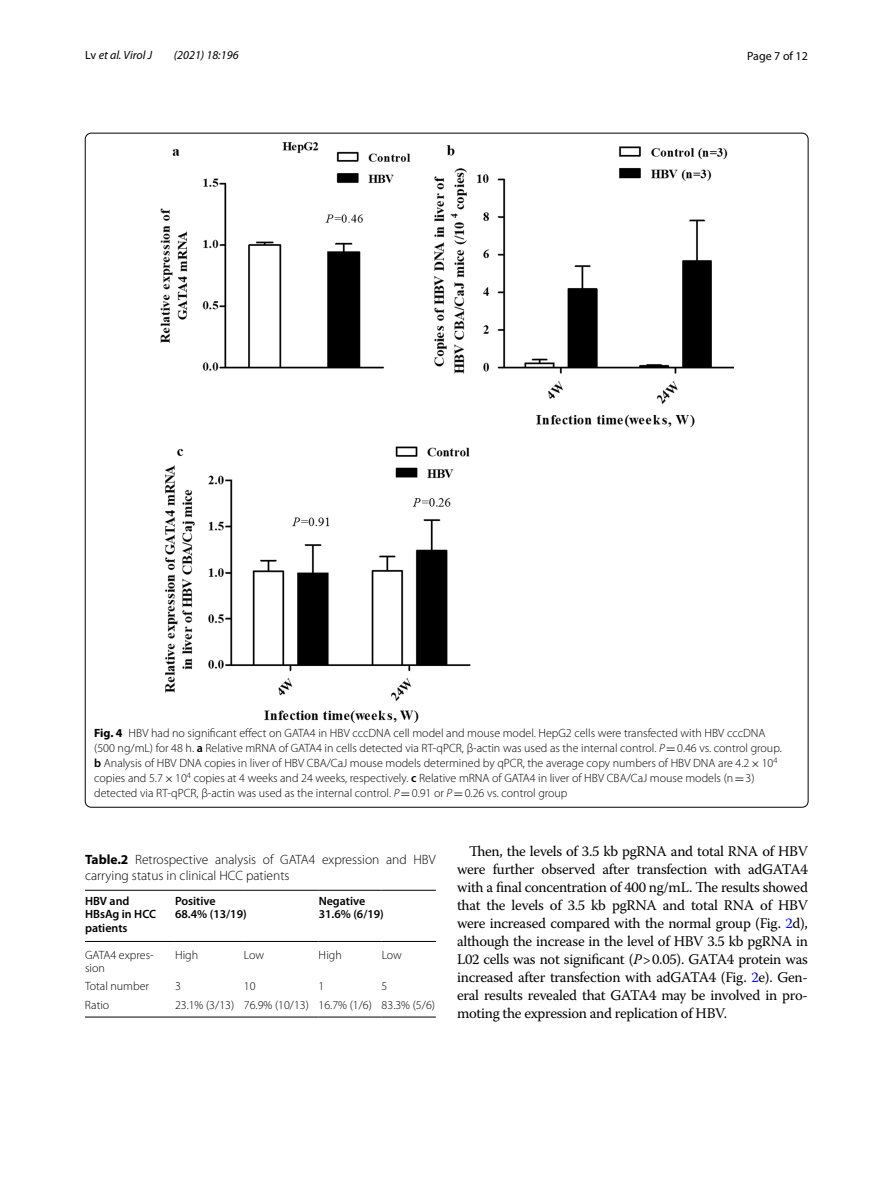
<style>
.page{position:relative;width:893px;height:1187px;background:#fff}
.page>*{position:absolute;margin:0;border:0;box-sizing:border-box;transform-origin:0 0}
.t1{font:14.7px/18px "Warnock Pro";letter-spacing:-.02em;color:#000;text-align:justify}
.t2{font:300 13.5px/16.5px "Myriad Pro";color:#000}
.t3{font:300 12px/15px "Myriad Pro";color:#000}
.t4{font:600 12px/13.5px "Myriad Pro";color:#000}
.t5{font:italic 12px "Myriad Pro";color:#000}
.t6{font:12px "Myriad Pro";color:#000}
.s1{font-style:normal}
.s2{font-weight:700}
.s3{font-weight:600}
.s4{font-style:italic}
.s5{font-family:"MTSY";font-weight:400}
.s6{color:#00f}
</style>
<div class="page">
<img style="left:160px;top:142px;width:573px;height:580px">
<hr style="left:85px;top:889px;width:90px;height:1px;background:#000">
<hr style="left:85px;top:941px;width:90px;height:1px;background:#000">
<hr style="left:175px;top:889px;width:69px;height:1px;background:#000">
<hr style="left:244px;top:889px;width:75px;height:1px;background:#000">
<hr style="left:175px;top:941px;width:69px;height:1px;background:#000">
<hr style="left:244px;top:941px;width:75px;height:1px;background:#000">
<hr style="left:319px;top:889px;width:63px;height:1px;background:#000">
<hr style="left:382px;top:889px;width:54px;height:1px;background:#000">
<hr style="left:319px;top:941px;width:63px;height:1px;background:#000">
<hr style="left:382px;top:941px;width:54px;height:1px;background:#000">
<hr style="left:85px;top:1016px;width:90px;height:1px;background:#000">
<hr style="left:175px;top:1016px;width:69px;height:1px;background:#000">
<hr style="left:244px;top:1016px;width:75px;height:1px;background:#000">
<hr style="left:319px;top:1016px;width:63px;height:1px;background:#000">
<hr style="left:382px;top:1016px;width:54px;height:1px;background:#000">
<p class="t5" style="left:85px;top:48px;width:69px"><span class="s1">Lv</span> et al. Virol J</p>
<p class="t5" style="left:174px;top:48px;width:66px">(2021) 18:196</p>
<p class="t6" style="left:747px;top:48px;width:62px">Page 7 of 12</p>
<p class="t3" style="left:94px;top:726px;width:689px"><span class="s2">Fig. 4</span> HBV had no significant effect on GATA4 in HBV cccDNA cell model and mouse model. HepG2 cells were transfected with HBV cccDNA (500 ng/mL) for 48 h. <span class="s3">a</span> Relative mRNA of GATA4 in cells detected via RT-qPCR, β-actin was used as the internal control. <span class="s4">P</span><span class="s5">=</span>0.46 vs. control group. <span class="s3">b</span> Analysis of HBV DNA copies in liver of HBV CBA/CaJ mouse models determined by qPCR, the average copy numbers of HBV DNA are 4.2<span class="s5">×</span> -10<sup>4 </sup>copies and 5.7<span class="s5">×</span> -10<sup>4</sup> copies at 4 weeks and 24 weeks, respectively. <span class="s3">c</span> Relative mRNA of GATA4 in liver of HBV CBA/CaJ mouse models (n<span class="s5">=</span>3) detected via RT-qPCR, β-actin was used as the internal control. <span class="s4">P</span><span class="s5">=</span>0.91 or <span class="s4">P</span><span class="s5">=</span>0.26 vs. control group</p>
<p class="t2" style="left:85px;top:851px;width:352px"><span class="s2">Table.2</span> Retrospective analysis of GATA4 expression and HBV carrying status in clinical HCC patients</p>
<p class="t4" style="left:85px;top:893px;width:73px">HBV and<br>HBsAg in HCC patients</p>
<p class="t4" style="left:175px;top:893px;width:73px">Positive<br>68.4% (13/19)</p>
<p class="t4" style="left:319px;top:893px;width:67px">Negative<br>31.6% (6/19)</p>
<p class="t3" style="left:85px;top:947px;width:70px;line-height:13.5px">GATA4 expres&shy;sion</p>
<p class="t3" style="left:175px;top:947px;width:25px">High</p>
<p class="t3" style="left:244px;top:947px;width:22px">Low</p>
<p class="t3" style="left:319px;top:947px;width:25px">High</p>
<p class="t3" style="left:382px;top:947px;width:22px">Low</p>
<p class="t3" style="left:85px;top:978px;width:66px">Total number</p>
<p class="t3" style="left:175px;top:978px;width:7px">3</p>
<p class="t3" style="left:244px;top:978px;width:13px">10</p>
<p class="t3" style="left:319px;top:978px;width:7px">1</p>
<p class="t3" style="left:382px;top:978px;width:7px">5</p>
<p class="t3" style="left:85px;top:997px;width:26px">Ratio</p>
<p class="t3" style="left:175px;top:997px;width:262px">23.1% (3/13) 76.9% (10/13) 16.7% (1/6) 83.3% (5/6)</p>
<p class="t1" style="left:457px;top:841px;width:352px;text-indent:12px">Then, the levels of 3.5 kb pgRNA and total RNA of HBV were further observed after transfection with adGATA4 with a final concentration of 400 ng/mL. The results showed that the levels of 3.5 kb pgRNA and total RNA of HBV were increased compared with the normal group (Fig. <span class="s6">2</span>d), although the increase in the level of HBV 3.5 kb pgRNA in L02 cells was not significant (<span class="s4">P</span>&gt;0.05). GATA4 protein was increased after transfection with adGATA4 (Fig. <span class="s6">2</span>e). Gen&shy;eral results revealed that GATA4 may be involved in pro&shy;moting the expression and replication of HBV.</p>
</div>
